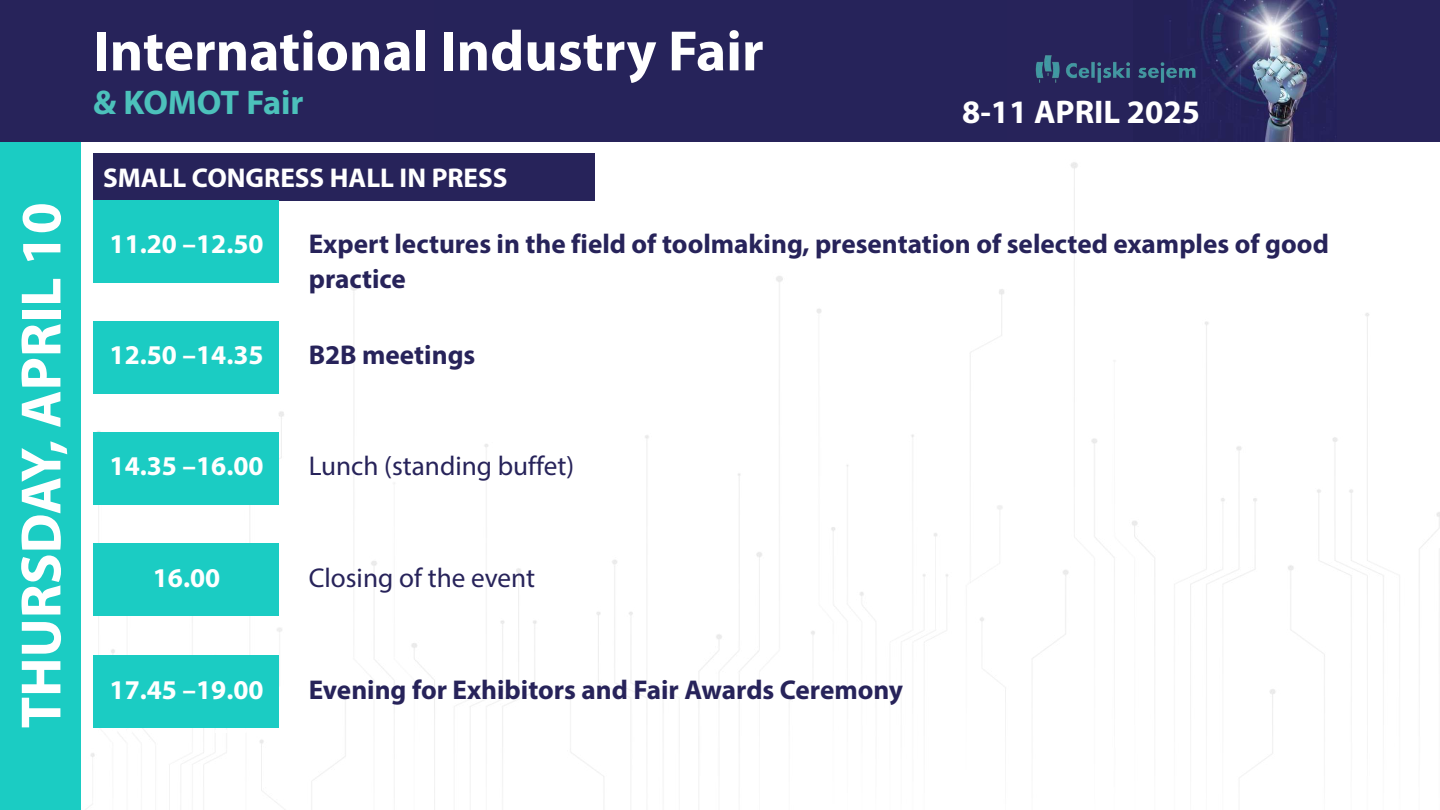
<style>
.page{position:relative;width:1440px;height:810px;background:#fff}
.page>*{position:absolute;margin:0;border:0;box-sizing:border-box;transform-origin:0 0}
.t1{font:700 57.3px "Myriad Pro";color:#fff}
.t2{font:700 34.3px "Myriad Pro";color:#4cc1bb}
.t3{font:700 32.8px "Myriad Pro";color:#fff}
.t4{font:700 27.2px/35.2px "Myriad Pro";color:#27235a}
.t5{font:700 27.2px "Myriad Pro";color:#fff}
.t6{font:27.2px "Myriad Pro";color:#27235a}
</style>
<div class="page">
<div style="left:0;top:0;width:81px;height:810px;background:#1bccc3"></div>
<div style="left:0;top:0;width:1440px;height:142px;background:#27235a"></div>
<img style="left:1170px;top:0;width:167px;height:125px">
<img style="left:1035px;top:48px;width:168px;height:42px">
<img style="left:88px;top:125px;width:1352px;height:685px">
<div style="left:93px;top:153px;width:502px;height:48px;background:#27235a"></div>
<div style="left:93px;top:201px;width:186px;height:82px;background:#1bccc3"></div>
<div style="left:93px;top:321px;width:186px;height:73px;background:#1bccc3"></div>
<div style="left:93px;top:432px;width:186px;height:73px;background:#1bccc3"></div>
<div style="left:93px;top:543px;width:186px;height:73px;background:#1bccc3"></div>
<div style="left:93px;top:656px;width:186px;height:72px;background:#1bccc3"></div>
<h1 class="t1" style="left:17px;top:728px;width:527px;rotate:-90deg">THURSDAY, APRIL 10</h1>
<h1 class="t1" style="left:93px;top:27px;width:672px">International Industry Fair</h1>
<p class="t2" style="left:93px;top:88px;width:212px">&amp; KOMOT Fair</p>
<p class="t3" style="left:962px;top:98px;width:239px">8-11 APRIL 2025</p>
<p class="t5" style="left:103px;top:166px;width:406px">SMALL CONGRESS HALL IN PRESS</p>
<p class="t5" style="left:110px;top:233px;width:156px">11.20 –12.50</p>
<p class="t4" style="left:309px;top:229px;width:1022px">Expert lectures in the field of toolmaking, presentation of selected examples of good practice</p>
<p class="t5" style="left:110px;top:344px;width:156px">12.50 –14.35</p>
<p class="t4" style="left:309px;top:340px;width:168px">B2B meetings</p>
<p class="t5" style="left:110px;top:455px;width:156px">14.35 –16.00</p>
<p class="t6" style="left:309px;top:455px;width:267px">Lunch (standing buffet)</p>
<p class="t5" style="left:153px;top:566px;width:69px">16.00</p>
<p class="t6" style="left:309px;top:566px;width:228px">Closing of the event</p>
<p class="t5" style="left:110px;top:679px;width:156px">17.45 –19.00</p>
<p class="t4" style="left:309px;top:675px;width:596px">Evening for Exhibitors and Fair Awards Ceremony</p>
</div>
